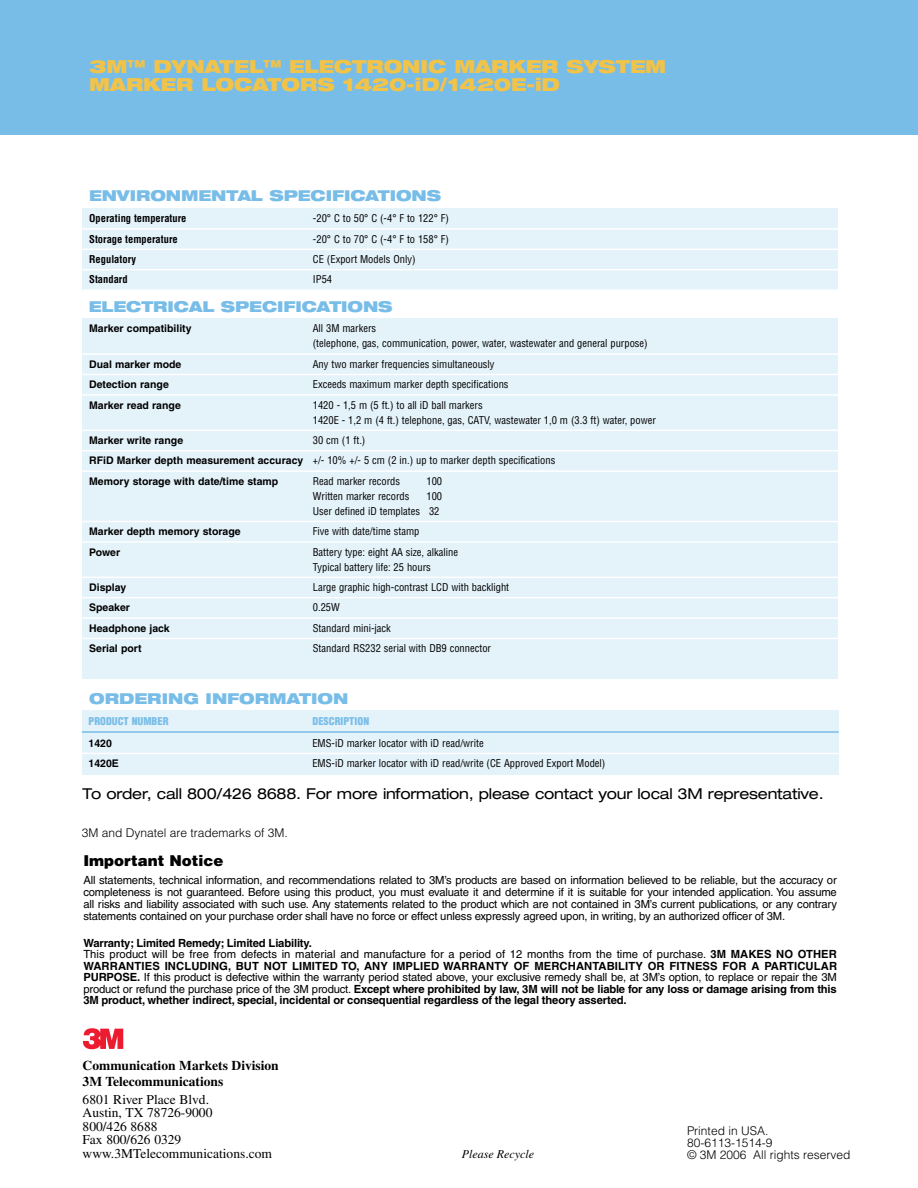
<style>
.page{position:relative;width:918px;height:1188px;background:#fff}
.page>*{position:absolute;margin:0;border:0;box-sizing:border-box;transform-origin:0 0}
.t1{font:900 expanded 18px/18px "Helvetica Neue";letter-spacing:-.005em;color:#f2c349}
.t2{font:expanded 15px "Helvetica Neue";letter-spacing:-.015em;color:#000}
.t3{font:900 expanded 15px "Helvetica Neue";letter-spacing:-.005em;color:#78bde8}
.t4{font:900 15px "Helvetica";color:#000}
.t5{font:13.5px/13.5px "Times";color:#000}
.t6{font:700 13.5px/15.3px "Times";color:#000}
.t7{font:300 12px/12px "Helvetica";color:#000}
.t8{font:italic 12px "Times";color:#000}
.t9{font:700 11.25px/11.4px "Helvetica";letter-spacing:-.015em;color:#000}
.t10{font:11.25px/12px "Helvetica";letter-spacing:-.015em;color:#000;text-align:justify}
.t11{font:condensed 10.5px/15px "Helvetica";color:#000}
.t12{font:700 10.5px/20.4px "Helvetica";color:#000}
.t13{font:700 condensed 10.5px "Helvetica";color:#000}
.t14{font:900 condensed 10.5px "Helvetica";color:#78bde8}
.s1{font-weight:400;font-stretch:condensed}
.s2{font-weight:400}
</style>
<div class="page">
<div style="left:0;top:0;width:918px;height:135px;background:#78bde8"></div>
<div style="left:82px;top:208px;width:756px;height:82px;background:#e4f2fa"></div>
<hr style="left:82px;top:228px;width:757px;height:2px;background:#fff">
<hr style="left:82px;top:249px;width:757px;height:1px;background:#fff">
<hr style="left:82px;top:269px;width:757px;height:1px;background:#fff">
<hr style="left:82px;top:289px;width:757px;height:2px;background:#fff">
<div style="left:82px;top:318px;width:756px;height:361px;background:#e4f2fa"></div>
<hr style="left:82px;top:353px;width:756px;height:2px;background:#fff">
<hr style="left:82px;top:374px;width:756px;height:1px;background:#fff">
<hr style="left:82px;top:394px;width:756px;height:2px;background:#fff">
<hr style="left:82px;top:430px;width:756px;height:1px;background:#fff">
<hr style="left:82px;top:450px;width:756px;height:1px;background:#fff">
<hr style="left:82px;top:470px;width:756px;height:2px;background:#fff">
<hr style="left:82px;top:521px;width:756px;height:1px;background:#fff">
<hr style="left:82px;top:541px;width:756px;height:2px;background:#fff">
<hr style="left:82px;top:577px;width:756px;height:1px;background:#fff">
<hr style="left:82px;top:597px;width:756px;height:1px;background:#fff">
<hr style="left:82px;top:617px;width:756px;height:2px;background:#fff">
<hr style="left:82px;top:638px;width:756px;height:1px;background:#fff">
<svg style="left:83px;top:1028px;width:40px;height:21px"></svg>
<div style="left:82px;top:711px;width:757px;height:64px;background:#e4f2fa"></div>
<hr style="left:82px;top:731px;width:757px;height:2px;background:#78bde8">
<hr style="left:82px;top:753px;width:757px;height:1px;background:#fff">
<h1 class="t1" style="left:89px;top:57px;width:579px;text-indent:174px">™ ELECTRONIC MARKER SYSTEM<br>MARKER LOCATORS 1420-ID/1420E-ID</h1>
<h1 class="t1" style="left:89px;top:57px;width:114px">3M™ DYNATEL</h1>
<h2 class="t3" style="left:89px;top:186px;width:354px">ENVIRONMENTAL SPECIFICATIONS</h2>
<p class="t13" style="left:89px;top:212px;width:99px">Operating temperature</p>
<p class="t11" style="left:313px;top:211px;width:138px">-20° C to 50° C (-4° F to 122° F)</p>
<p class="t13" style="left:89px;top:232px;width:90px">Storage temperature</p>
<p class="t11" style="left:313px;top:231px;width:138px">-20° C to 70° C (-4° F to 158° F)</p>
<p class="t13" style="left:89px;top:253px;width:48px">Regulatory</p>
<p class="t11" style="left:313px;top:252px;width:104px">CE (Export Models Only)</p>
<p class="t13" style="left:89px;top:273px;width:40px">Standard</p>
<p class="t11" style="left:313px;top:272px;width:21px">IP54</p>
<h2 class="t3" style="left:89px;top:296px;width:305px">ELECTRICAL SPECIFICATIONS</h2>
<p class="t12" style="left:89px;top:318px;width:104px">Marker compatibility</p>
<p class="t11" style="left:313px;top:321px;width:336px">All 3M markers<br>(telephone, gas, communication, power, water, wastewater and general purpose)</p>
<p class="t12" style="left:89px;top:354px;width:94px">Dual marker mode</p>
<p class="t11" style="left:313px;top:356px;width:183px">Any two marker frequencies simultaneously</p>
<p class="t12" style="left:89px;top:374px;width:81px">Detection range</p>
<p class="t11" style="left:313px;top:377px;width:197px">Exceeds maximum marker depth specifications</p>
<p class="t12" style="left:89px;top:394px;width:93px">Marker read range</p>
<p class="t11" style="left:313px;top:397px;width:345px">1420 - 1,5 m (5 ft.) to all iD ball markers<br>1420E - 1,2 m (4 ft.) telephone, gas, CATV, wastewater 1,0 m (3.3 ft) water, power</p>
<p class="t12" style="left:89px;top:430px;width:96px">Marker write range</p>
<p class="t12" style="left:89px;top:430px;width:468px;text-indent:224px"><span class="s1">30 cm (1 ft.)<br></span>RFiD Marker depth measurement accuracy <span class="s1">+/- 10% +/- 5 cm (2 in.) up to marker depth specifications<br></span>Memory storage with date/time stamp</p>
<p class="t11" style="left:313px;top:473px;width:89px">Read marker records</p>
<p class="t11" style="left:426px;top:473px;width:17px">100</p>
<p class="t11" style="left:313px;top:488px;width:98px">Written marker records</p>
<p class="t11" style="left:313px;top:488px;width:131px;text-align:right">100<br>User defined iD templates 32</p>
<p class="t12" style="left:89px;top:521px;width:153px">Marker depth memory storage</p>
<p class="t11" style="left:313px;top:524px;width:108px">Five with date/time stamp</p>
<p class="t12" style="left:89px;top:541px;width:32px">Power</p>
<p class="t11" style="left:313px;top:544px;width:147px">Battery type: eight AA size, alkaline<br>Typical battery life: 25 hours</p>
<p class="t12" style="left:89px;top:577px;width:39px">Display</p>
<p class="t11" style="left:313px;top:580px;width:198px">Large graphic high-contrast LCD with backlight</p>
<p class="t12" style="left:89px;top:597px;width:42px">Speaker</p>
<p class="t11" style="left:313px;top:600px;width:29px">0.25W</p>
<p class="t12" style="left:89px;top:618px;width:82px">Headphone jack</p>
<p class="t11" style="left:313px;top:620px;width:80px">Standard mini-jack</p>
<p class="t12" style="left:89px;top:638px;width:54px">Serial port</p>
<p class="t11" style="left:313px;top:641px;width:180px">Standard RS232 serial with DB9 connector</p>
<h2 class="t3" style="left:82px;top:689px;width:267px">ORDERING INFORMATION</h2>
<p class="t14" style="left:89px;top:715px;width:81px">PRODUCT NUMBER</p>
<p class="t14" style="left:313px;top:715px;width:57px">DESCRIPTION</p>
<p class="t12" style="left:89px;top:733px;width:25px">1420</p>
<p class="t11" style="left:312px;top:735px;width:173px">EMS-iD marker locator with iD read/write</p>
<p class="t12" style="left:89px;top:753px;width:32px">1420E</p>
<p class="t11" style="left:312px;top:756px;width:295px">EMS-iD marker locator with iD read/write (CE Approved Export Model)</p>
<h2 class="t2" style="left:83px;top:784px;width:743px">To order, call 800/426 8688. For more information, please contact your local 3M representative.</h2>
<p class="t7" style="left:82px;top:826px;width:207px">3M and Dynatel are trademarks of 3M.</p>
<h2 class="t4" style="left:83px;top:850px;width:142px">Important Notice</h2>
<p class="t10" style="left:83px;top:874px;width:755px">All statements, technical information, and recommendations related to 3M’s products are based on information believed to be reliable, but the accuracy or completeness is not guaranteed. Before using this product, you must evaluate it and determine if it is suitable for your intended application. You assume all risks and liability associated with such use. Any statements related to the product which are not contained in 3M’s current publications, or any contrary statements contained on your purchase order shall have no force or effect unless expressly agreed upon, in writing, by an authorized officer of 3M.</p>
<p class="t9" style="left:83px;top:937px;width:755px">Warranty; Limited Remedy; Limited Liability.<br><span class="s2">This product will be free from defects in material and manufacture for a period of 12 months from the time of purchase.</span> 3M MAKES NO OTHER WARRANTIES INCLUDING, BUT NOT LIMITED TO, ANY IMPLIED WARRANTY OF MERCHANTABILITY OR FITNESS FOR A PARTICULAR PURPOSE. <span class="s2">If this product is defective within the warranty period stated above, your exclusive remedy shall be, at 3M’s option, to replace or repair the 3M product or refund the purchase price of the 3M product.</span> Except where prohibited by law, 3M will not be liable for any loss or damage arising from this 3M product, whether indirect, special, incidental or consequential regardless of the legal theory asserted.</p>
<p class="t6" style="left:83px;top:1058px;width:198px">Communication Markets Division<br>3M Telecommunications</p>
<p class="t5" style="left:83px;top:1093px;width:191px">6801 River Place Blvd.<br>Austin, TX 78726-9000<br>800/426 8688<br>Fax 800/626 0329 www.3MTelecommunications.com</p>
<p class="t8" style="left:462px;top:1148px;width:74px">Please Recycle</p>
<p class="t7" style="left:687px;top:1124px;width:165px">Printed in USA.<br>80-6113-1514-9<br>© 3M 2006 All rights reserved</p>
</div>
